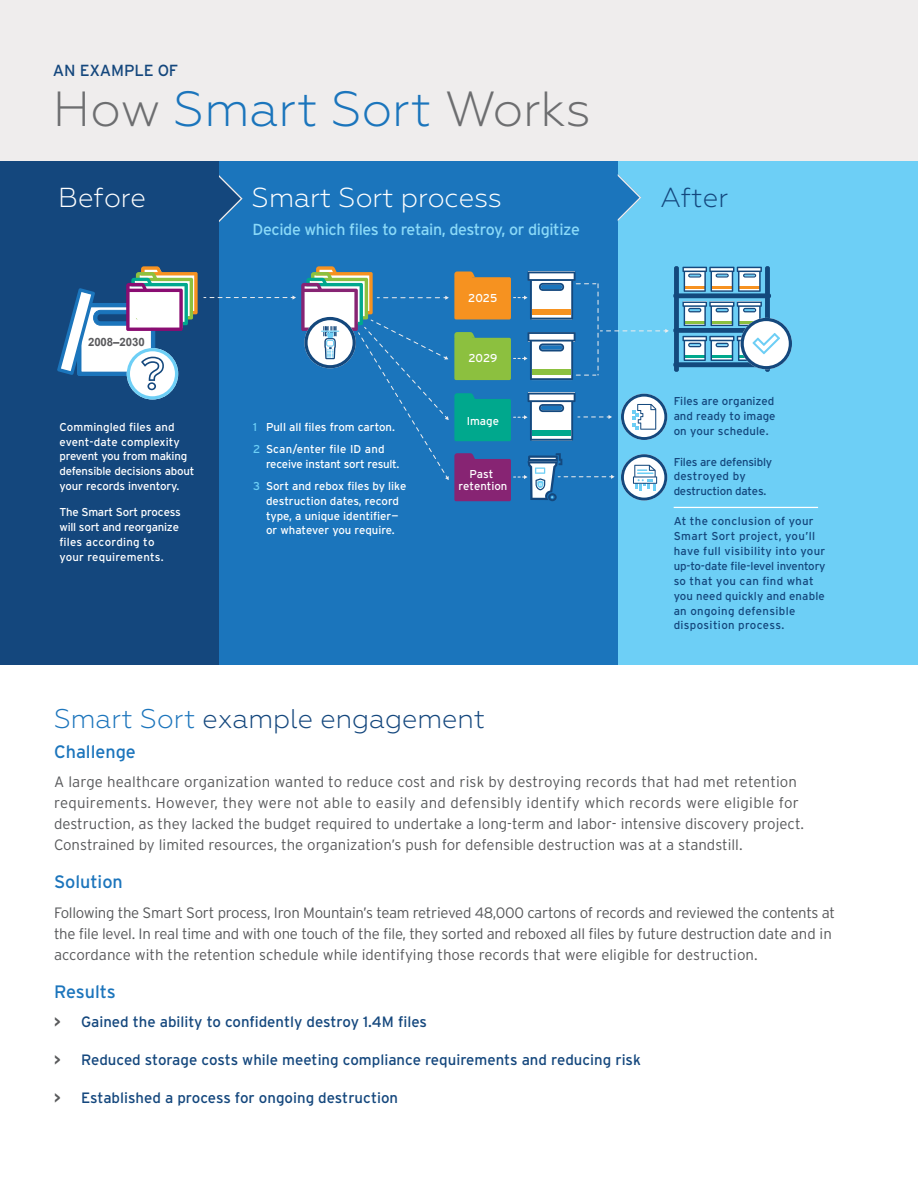
<style>
.page{position:relative;width:918px;height:1188px;background:#fff}
.page>*{position:absolute;margin:0;border:0;box-sizing:border-box;transform-origin:0 0}
.t1{font:300 49.35px "Geometria";color:#1b75bc}
.t2{font:300 27.45px "Geometria";color:#fff}
.t3{font:300 27.45px "Geometria";color:#14477d}
.t4{font:300 27px "Geometria";color:#14477d}
.t5{font:18px "Interstate";color:#1c75bc}
.t6{font:16.05px "Interstate";letter-spacing:-.025em;color:#8ad9f8}
.t7{font:16.05px "Interstate";color:#14477d}
.t8{font:300 15px/21px "Interstate";color:#58595b}
.t9{font:300 15px/21px "Interstate";letter-spacing:-.02em;color:#58595b}
.t10{font:15px "Interstate";color:#14477d}
.t11{font:11.4px/14.9px "Interstate";letter-spacing:-.01em;color:#fff}
.t12{font:11.4px/14.9px "Interstate";letter-spacing:.03em;color:#14477d}
.t13{font:11.4px/14.9px "Interstate";letter-spacing:.01em;color:#14477d;text-align:justify}
.t14{font:11.4px/14.9px "Interstate";letter-spacing:-.02em;color:#14477d}
.t15{font:700 11.4px "Arial";letter-spacing:-.005em;color:#59595c}
.s1{color:#6d6e70}
.s2{color:#6dcff6}
.s3{color:#1c75bc}
.s4{font-weight:700;color:#58595b}
</style>
<div class="page">
<div style="left:615px;top:0;width:303px;height:664px;background:#6dcff6"></div>
<div style="left:0;top:0;width:221px;height:664px;background:#14477d"></div>
<div style="left:219px;top:0;width:399px;height:664px;background:#1b75bc"></div>
<div style="left:0;top:0;width:918px;height:161px;background:#efeded"></div>
<svg style="left:57px;top:266px;width:141px;height:134px"></svg>
<svg style="left:618px;top:174px;width:23px;height:47px"></svg>
<svg style="left:219px;top:175px;width:24px;height:47px"></svg>
<hr style="left:674px;top:507px;width:144px;height:1px;background:#fff">
<svg style="left:204px;top:266px;width:588px;height:235px"></svg>
<p class="t7" style="left:53px;top:60px;width:127px">AN EXAMPLE OF</p>
<h1 class="t1" style="left:53px;top:81px;width:539px"><span class="s1">How</span> Smart Sort <span class="s1">Works</span></h1>
<h2 class="t2" style="left:252px;top:181px;width:252px">Smart Sort process</h2>
<h2 class="t2" style="left:58px;top:181px;width:89px">Before</h2>
<h2 class="t3" style="left:660px;top:181px;width:69px">After</h2>
<p class="t6" style="left:253px;top:219px;width:329px">Decide which files to retain, destroy, or digitize</p>
<p class="t15" style="left:88px;top:335px;width:58px">2008–2030</p>
<p class="t11" style="left:59px;top:419px;width:136px">Commingled files and event-date complexity prevent you from making defensible decisions about your records inventory.</p>
<p class="t11" style="left:59px;top:504px;width:123px">The Smart Sort process will sort and reorganize files according to your requirements.</p>
<p class="t11" style="left:253px;top:415px;width:143px;line-height:22.2px"><span class="s2">1</span> Pull all files from carton.<br><span class="s2">2</span> Scan/enter file ID and</p>
<p class="t11" style="left:253px;top:453px;width:155px;line-height:22.2px;text-align:center">receive instant sort result.<br><span class="s2">3</span> Sort and rebox files by like</p>
<p class="t11" style="left:266px;top:493px;width:135px;text-align:justify">destruction dates, record type, a unique identifier— or whatever you require.</p>
<p class="t11" style="left:468px;top:290px;width:31px">2025</p>
<p class="t11" style="left:468px;top:351px;width:31px">2029</p>
<p class="t11" style="left:467px;top:414px;width:34px">Image</p>
<p class="t11" style="left:458px;top:469px;width:50px;line-height:11.4px;text-align:center">Past retention</p>
<p class="t13" style="left:674px;top:394px;width:103px">Files are organized and ready to image on your schedule.</p>
<p class="t14" style="left:674px;top:454px;width:100px">Files are defensibly destroyed by destruction dates.</p>
<p class="t12" style="left:674px;top:514px;width:153px">At the conclusion of your<br>Smart Sort project, you’ll have full visibility into your up-to-date file-level inventory so that you can find what you need quickly and enable an ongoing defensible disposition process.</p>
<h3 class="t4" style="left:54px;top:703px;width:433px"><span class="s3">Smart Sort</span> example engagement</h3>
<p class="t5" style="left:54px;top:740px;width:83px">Challenge</p>
<p class="t8" style="left:54px;top:771px;width:752px">A large healthcare organization wanted to reduce cost and risk by destroying records that had met retention requirements. However, they were not able to easily and defensibly identify which records were eligible for destruction, as they lacked the budget required to undertake a long-term and labor- intensive discovery project.<br>Constrained by limited resources, the organization’s push for defensible destruction was at a standstill.</p>
<p class="t5" style="left:54px;top:871px;width:70px">Solution</p>
<p class="t9" style="left:54px;top:902px;width:783px">Following the Smart Sort process, Iron Mountain’s team retrieved 48,000 cartons of records and reviewed the contents at the file level. In real time and with one touch of the file, they sorted and reboxed all files by future destruction date and in accordance with the retention schedule while identifying those records that were eligible for destruction.</p>
<p class="t5" style="left:54px;top:980px;width:63px">Results</p>
<p class="t10" style="left:54px;top:1013px;width:374px"><span class="s4">&gt;</span> Gained the ability to confidently destroy 1.4M files</p>
<p class="t10" style="left:54px;top:1051px;width:589px"><span class="s4">&gt;</span> Reduced storage costs while meeting compliance requirements and reducing risk</p>
<p class="t10" style="left:54px;top:1089px;width:346px"><span class="s4">&gt;</span> Established a process for ongoing destruction</p>
</div>
